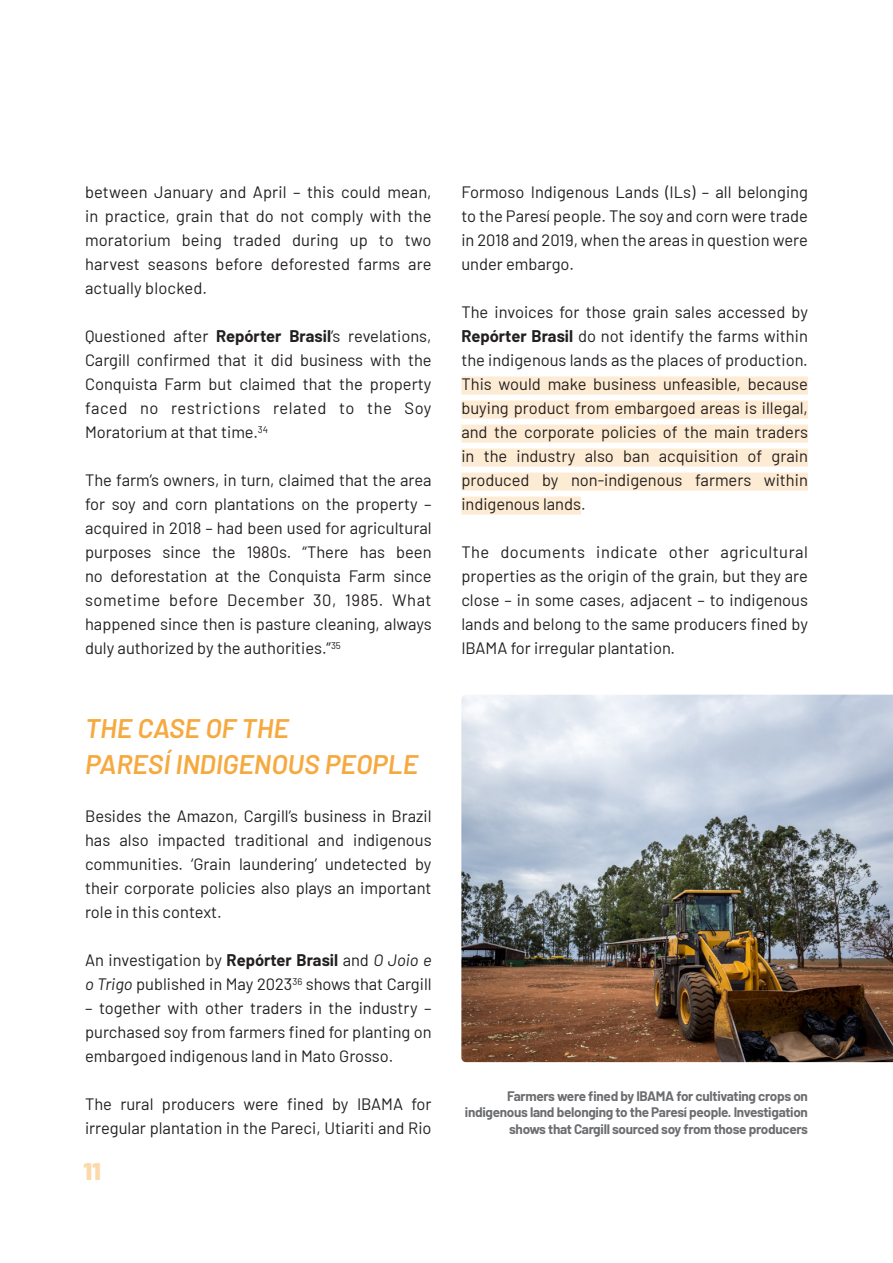
<style>
.page{position:relative;width:893px;height:1263px;background:#fff}
.page>*{position:absolute;margin:0;border:0;box-sizing:border-box;transform-origin:0 0}
.miolo_TÍTULO_3_CA_it{font:italic 600 27px/36px "Barlow";color:#f6a93e}
.t1{font:900 24px "Barlow";color:#fcd8ab}
.miolo_CORPO{font:16.5px/24px "Barlow";color:#231f20;text-align:justify}
.miolo_LEGENDA_foto_B{font:700 13.5px/16.5px "Barlow";letter-spacing:-.02em;color:#6c6d70;text-align:right}
.s1{font-weight:700}
.s2{font-style:italic}
</style>
<div class="page">
<div style="left:461px;top:377px;width:347px;height:18px;background:#fdebd3"></div>
<div style="left:461px;top:401px;width:347px;height:18px;background:#fdebd3"></div>
<div style="left:461px;top:425px;width:347px;height:18px;background:#fdebd3"></div>
<div style="left:461px;top:449px;width:347px;height:18px;background:#fdebd3"></div>
<div style="left:461px;top:473px;width:347px;height:18px;background:#fdebd3"></div>
<div style="left:461px;top:497px;width:120px;height:18px;background:#fdebd3"></div>
<img style="left:461px;top:695px;width:432px;height:367px">
<p class="miolo_CORPO" style="left:85px;top:179px;width:348px">between January and April – this could mean, in practice, grain that do not comply with the moratorium being traded during up to two harvest seasons before deforested farms are actually blocked.</p>
<p class="miolo_CORPO" style="left:85px;top:323px;width:348px">Questioned after <span class="s1">Repórter Brasil</span>’s revelations, Cargill confirmed that it did business with the Conquista Farm but claimed that the property faced no restrictions related to the Soy Moratorium at that time.<sup>34</sup></p>
<p class="miolo_CORPO" style="left:85px;top:467px;width:348px">The farm’s owners, in turn, claimed that the area for soy and corn plantations on the property – acquired in 2018 – had been used for agricultural purposes since the 1980s. “There has been no deforestation at the Conquista Farm since sometime before December 30, 1985. What happened since then is pasture cleaning, always duly authorized by the authorities.”<sup>35</sup></p>
<p class="miolo_TÍTULO_3_CA_it" style="left:85px;top:710px;width:335px">THE CASE OF THE<br>PARESÍ INDIGENOUS PEOPLE</p>
<p class="miolo_CORPO" style="left:85px;top:803px;width:348px">Besides the Amazon, Cargill’s business in Brazil has also impacted traditional and indigenous communities. ‘Grain laundering’ undetected by their corporate policies also plays an important role in this context.</p>
<p class="miolo_CORPO" style="left:85px;top:947px;width:348px">An investigation by <span class="s1">Repórter Brasil</span> and <span class="s2">O Joio e o Trigo</span> published in May 2023<sup>36</sup> shows that Cargill</p>
<p class="miolo_CORPO" style="left:85px;top:995px;width:348px">– together with other traders in the industry – purchased soy from farmers fined for planting on embargoed indigenous land in Mato Grosso.</p>
<p class="miolo_CORPO" style="left:85px;top:1091px;width:348px">The rural producers were fined by IBAMA for irregular plantation in the Pareci, Utiariti and Rio</p>
<h2 class="t1" style="left:83px;top:1153px;width:19px">11</h2>
<p class="miolo_CORPO" style="left:461px;top:179px;width:348px">Formoso Indigenous Lands (ILs) – all belonging to the Paresí people. The soy and corn were trade in 2018 and 2019, when the areas in question were under embargo.</p>
<p class="miolo_CORPO" style="left:461px;top:299px;width:348px">The invoices for those grain sales accessed by <span class="s1">Repórter Brasil</span> do not identify the farms within the indigenous lands as the places of production.<br>This would make business unfeasible, because buying product from embargoed areas is illegal, and the corporate policies of the main traders in the industry also ban acquisition of grain produced by non-indigenous farmers within indigenous lands.</p>
<p class="miolo_CORPO" style="left:461px;top:539px;width:348px">The documents indicate other agricultural properties as the origin of the grain, but they are close – in some cases, adjacent – to indigenous lands and belong to the same producers fined by IBAMA for irregular plantation.</p>
<p class="miolo_LEGENDA_foto_B" style="left:465px;top:1086px;width:344px">Farmers were fined by IBAMA for cultivating crops on indigenous land belonging to the Paresí people. Investigation shows that Cargill sourced soy from those producers</p>
</div>
